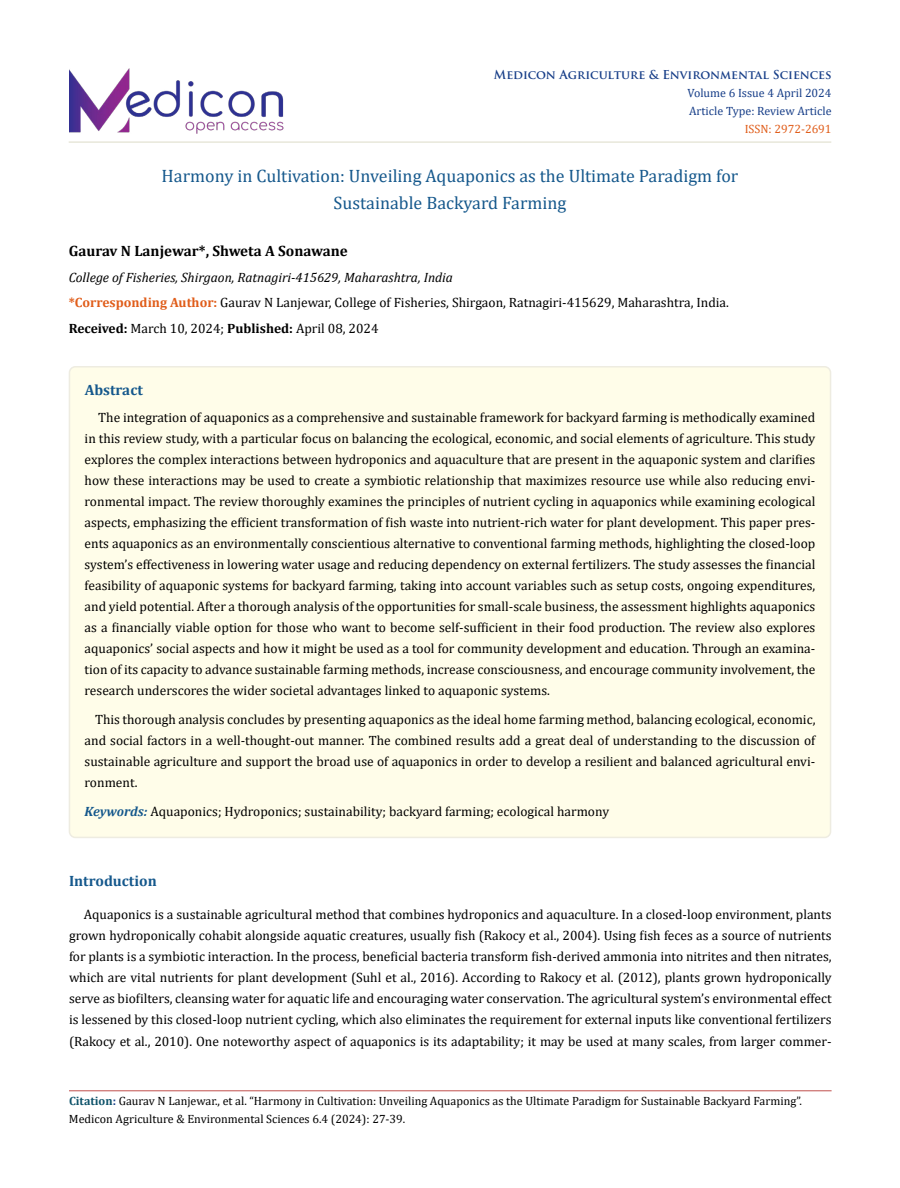
<style>
.page{position:relative;width:900px;height:1188px;background:#fff}
.page>*{position:absolute;margin:0;border:0;box-sizing:border-box;transform-origin:0 0}
.t1{font:18px/27px "Cambria";color:#15588c;text-align:center}
.t2{font:700 15px "Cambria";color:#000}
.t3{font:700 15px "Cambria";color:#15588c}
.t4{font:13.5px/21px "Cambria";color:#000;text-align:justify}
.t5{font:12px/18px "Cambria";color:#000}
.t6{font:12px/18px "Cambria";color:#173e88}
.t7{font:700 12px "Trajan Pro";color:#173e88}
.t8{font:12px "Cambria";color:#e05d1a}
.s1{font-style:italic}
.s2{font-weight:700;color:#e05d1a}
.s3{font-weight:700}
.s4{font-weight:700;font-style:italic;color:#15588c}
.s5{font-weight:700;color:#0e536a}
.s6{font-weight:700;color:#173e88}
</style>
<div class="page">
<img style="left:69px;top:68px;width:218px;height:74px">
<hr style="left:69px;top:1091px;width:763px;height:1px;background:#c0504d">
<hr style="left:69px;top:142px;width:762px;height:1px;background:#e0dfcd">
<div style="left:69px;top:367px;width:762px;height:470px;background:#fffde9;border-radius:6px"></div>
<div style="left:69px;top:366px;width:762px;height:472px;border:2px solid #eeece1;border-radius:6px"></div>
<p class="t7" style="left:494px;top:67px;width:339px">Medicon Agriculture &amp; Environmental Sciences</p>
<p class="t6" style="left:688px;top:84px;width:145px">Volume 6 Issue 4 April 2024<br>Article Type: Review Article</p>
<p class="t8" style="left:745px;top:122px;width:88px">ISSN: 2972-2691</p>
<h1 class="t1" style="left:162px;top:162px;width:578px">Harmony in Cultivation: Unveiling Aquaponics as the Ultimate Paradigm for<br>Sustainable Backyard Farming</h1>
<p class="t2" style="left:69px;top:240px;width:281px">Gaurav N Lanjewar*, Shweta A Sonawane</p>
<p class="t4" style="left:69px;top:264px;width:662px;line-height:25.5px;text-align:left"><span class="s1">College of Fisheries, Shirgaon, Ratnagiri-415629, Maharashtra, India<br></span><span class="s2">*Corresponding Author:</span> Gaurav N Lanjewar, College of Fisheries, Shirgaon, Ratnagiri-415629, Maharashtra, India.<br><span class="s3">Received:</span> March 10, 2024; <span class="s3">Published:</span> April 08, 2024</p>
<p class="t3" style="left:85px;top:380px;width:60px">Abstract</p>
<p class="t4" style="left:85px;top:407px;width:732px;text-indent:14px">The integration of aquaponics as a comprehensive and sustainable framework for backyard farming is methodically examined in this review study, with a particular focus on balancing the ecological, economic, and social elements of agriculture. This study explores the complex interactions between hydroponics and aquaculture that are present in the aquaponic system and clarifies how these interactions may be used to create a symbiotic relationship that maximizes resource use while also reducing envi&shy;ronmental impact. The review thoroughly examines the principles of nutrient cycling in aquaponics while examining ecological aspects, emphasizing the efficient transformation of fish waste into nutrient-rich water for plant development. This paper pres&shy;ents aquaponics as an environmentally conscientious alternative to conventional farming methods, highlighting the closed-loop system’s effectiveness in lowering water usage and reducing dependency on external fertilizers. The study assesses the financial feasibility of aquaponic systems for backyard farming, taking into account variables such as setup costs, ongoing expenditures, and yield potential. After a thorough analysis of the opportunities for small-scale business, the assessment highlights aquaponics as a financially viable option for those who want to become self-sufficient in their food production. The review also explores aquaponics’ social aspects and how it might be used as a tool for community development and education. Through an examina&shy;tion of its capacity to advance sustainable farming methods, increase consciousness, and encourage community involvement, the research underscores the wider societal advantages linked to aquaponic systems.</p>
<p class="t4" style="left:85px;top:709px;width:732px;text-indent:10px">This thorough analysis concludes by presenting aquaponics as the ideal home farming method, balancing ecological, economic, and social factors in a well-thought-out manner. The combined results add a great deal of understanding to the discussion of sustainable agriculture and support the broad use of aquaponics in order to develop a resilient and balanced agricultural envi&shy;ronment.</p>
<p class="t4" style="left:85px;top:801px;width:526px"><span class="s4">Keywords:</span> Aquaponics; Hydroponics; sustainability; backyard farming; ecological harmony</p>
<p class="t3" style="left:69px;top:871px;width:89px">Introduction</p>
<p class="t4" style="left:69px;top:904px;width:764px;text-indent:15px">Aquaponics is a sustainable agricultural method that combines hydroponics and aquaculture. In a closed-loop environment, plants grown hydroponically cohabit alongside aquatic creatures, usually fish (Rakocy et al., 2004). Using fish feces as a source of nutrients for plants is a symbiotic interaction. In the process, beneficial bacteria transform fish-derived ammonia into nitrites and then nitrates, which are vital nutrients for plant development (Suhl et al., 2016). According to Rakocy et al. (2012), plants grown hydroponically serve as biofilters, cleansing water for aquatic life and encouraging water conservation. The agricultural system’s environmental effect is lessened by this closed-loop nutrient cycling, which also eliminates the requirement for external inputs like conventional fertilizers (Rakocy et al., 2010). One noteworthy aspect of aquaponics is its adaptability; it may be used at many scales, from larger commer-</p>
<p class="t5" style="left:69px;top:1092px;width:735px"><span class="s5">Citation</span><span class="s6">:</span> Gaurav N Lanjewar., et al. “Harmony in Cultivation: Unveiling Aquaponics as the Ultimate Paradigm for Sustainable Backyard Farming”.<br>Medicon Agriculture &amp; Environmental Sciences 6.4 (2024): 27-39.</p>
</div>
